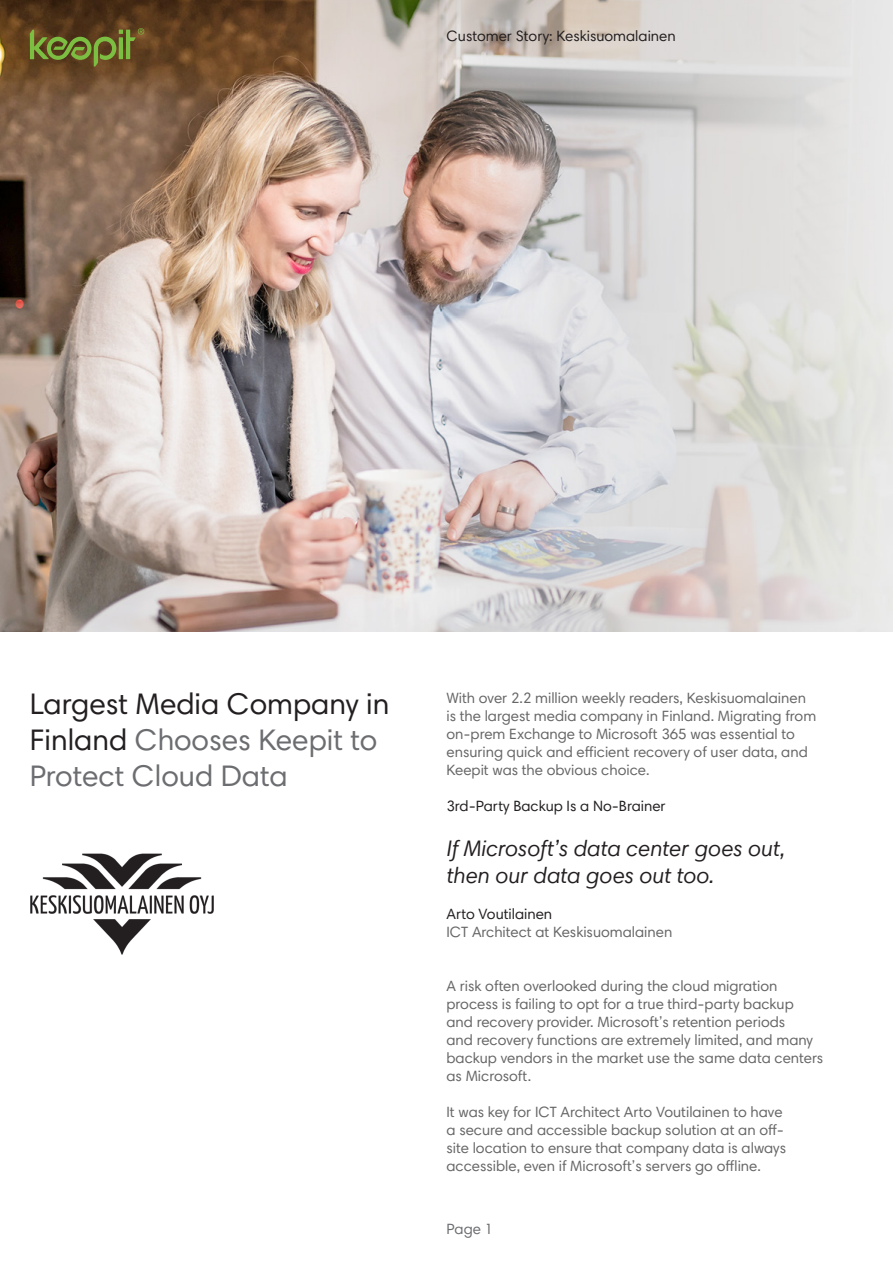
<style>
.page{position:relative;width:893px;height:1263px;background:#fff}
.page>*{position:absolute;margin:0;border:0;box-sizing:border-box;transform-origin:0 0}
.Paragraph_Style_2{font:30px/36px "Harmonia Sans Std";color:#6c6d70}
.Paragraph_Style_2-2{font:italic 22.5px/27px "Harmonia Sans Pro";color:#231f20}
.Paragraph_Style_2-3{font:15px/18px "Harmonia Sans Std";color:#666}
.Paragraph_Style_2-4{font:15px "Harmonia Sans Std";color:#231f20}
.Paragraph_Style_2-5{font:15px "Harmonia Sans Std";color:#6c6d70}
.s1{color:#231f20}
</style>
<div class="page">
<img style="left:0;top:0;width:893px;height:631px">
<svg style="left:30px;top:28px;width:114px;height:39px;background:#666428"></svg>
<img style="left:30px;top:854px;width:184px;height:101px">
<p class="Paragraph_Style_2-4" style="left:446px;top:26px;width:231px">Customer Story: Keskisuomalainen</p>
<p class="Paragraph_Style_2" style="left:30px;top:685px;width:361px"><span class="s1">Largest Media Company in<br>Finland</span> Chooses Keepit to<br>Protect Cloud Data</p>
<p class="Paragraph_Style_2-3" style="left:446px;top:689px;width:371px">With over 2.2 million weekly readers, Keskisuomalainen is the largest media company in Finland. Migrating from on-prem Exchange to Microsoft 365 was essential to ensuring quick and efficient recovery of user data, and Keepit was the obvious choice.</p>
<p class="Paragraph_Style_2-4" style="left:446px;top:797px;width:221px">3rd-Party Backup Is a No-Brainer</p>
<p class="Paragraph_Style_2-2" style="left:446px;top:834px;width:340px">If Microsoft’s data center goes out, then our data goes out too.</p>
<p class="Paragraph_Style_2-4" style="left:446px;top:905px;width:107px">Arto Voutilainen</p>
<p class="Paragraph_Style_2-3" style="left:446px;top:923px;width:227px">ICT Architect at Keskisuomalainen</p>
<p class="Paragraph_Style_2-3" style="left:446px;top:977px;width:378px">A risk often overlooked during the cloud migration process is failing to opt for a true third-party backup and recovery provider. Microsoft’s retention periods<br>and recovery functions are extremely limited, and many backup vendors in the market use the same data centers as Microsoft.</p>
<p class="Paragraph_Style_2-3" style="left:446px;top:1103px;width:341px">It was key for ICT Architect Arto Voutilainen to have a secure and accessible backup solution at an off&shy;site location to ensure that company data is always accessible, even if Microsoft’s servers go offline.</p>
<p class="Paragraph_Style_2-5" style="left:446px;top:1219px;width:48px">Page 1</p>
</div>
